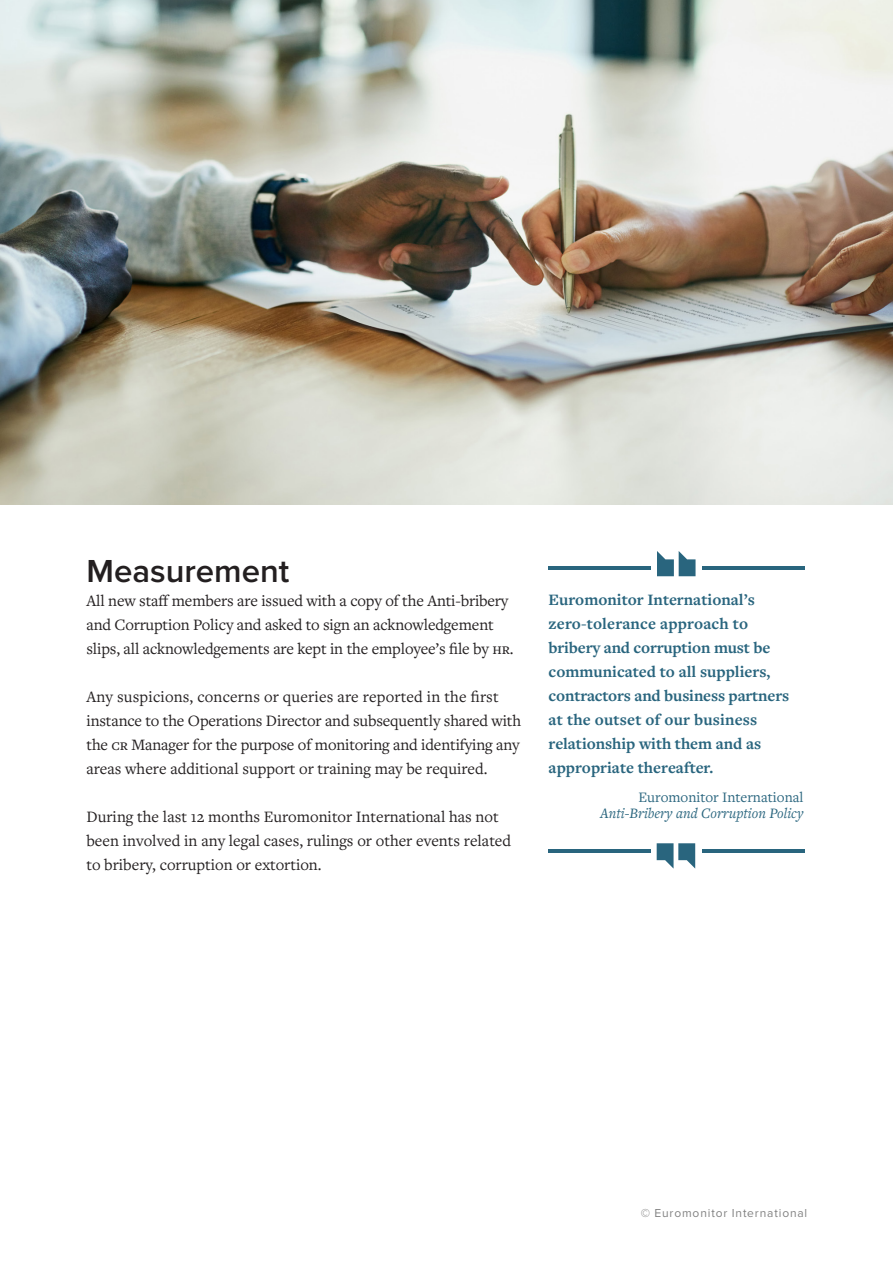
<style>
.page{position:relative;width:893px;height:1263px;background:#fff}
.page>*{position:absolute;margin:0;border:0;box-sizing:border-box;transform-origin:0 0}
.ah{font:600 33px "Proxima Nova";color:#231f20}
.paft{font:16.5px/24px "Freight Text Pro";letter-spacing:-.01em;color:#231f20}
.pull_quote{font:700 16.5px/24px "Freight Text Pro";color:#29657e}
.pull_quote_attr2{font:italic 15px "Freight Text Pro";color:#29657e}
.pull_quote_attr1{font:15px "Freight Text Pro";color:#29657e}
.t1{font:12px "Proxima Nova";letter-spacing:.07em;color:#828282}
</style>
<div class="page">
<hr style="left:548px;top:567px;width:102px;height:3px;background:#29657e">
<hr style="left:702px;top:567px;width:102px;height:3px;background:#29657e">
<svg style="left:657px;top:551px;width:38px;height:25px"></svg>
<hr style="left:702px;top:850px;width:102px;height:3px;background:#29657e">
<hr style="left:548px;top:850px;width:102px;height:3px;background:#29657e">
<svg style="left:657px;top:843px;width:38px;height:26px"></svg>
<img style="left:0;top:0;width:893px;height:504px">
<p class="ah" style="left:87px;top:551px;width:204px">Measurement</p>
<p class="paft" style="left:87px;top:588px;width:429px">All new staff members are issued with a copy of the Anti-bribery and Corruption Policy and asked to sign an acknowledgement slips, all acknowledgements are kept in the employee’s file by hr.</p>
<p class="paft" style="left:87px;top:684px;width:436px">Any suspicions, concerns or queries are reported in the first instance to the Operations Director and subsequently shared with the cr Manager for the purpose of monitoring and identifying any areas where additional support or training may be required.</p>
<p class="paft" style="left:87px;top:804px;width:426px">During the last 12 months Euromonitor International has not been involved in any legal cases, rulings or other events related to bribery, corruption or extortion.</p>
<p class="pull_quote" style="left:549px;top:587px;width:242px">Euromonitor International’s zero-tolerance approach to bribery and corruption must be communicated to all suppliers, contractors and business partners at the outset of our business relationship with them and as appropriate thereafter.</p>
<p class="pull_quote_attr1" style="left:638px;top:787px;width:167px">Euromonitor International</p>
<p class="pull_quote_attr2" style="left:600px;top:803px;width:205px">Anti-Bribery and Corruption Policy</p>
<p class="t1" style="left:641px;top:1206px;width:168px">© Euromonitor International</p>
</div>
